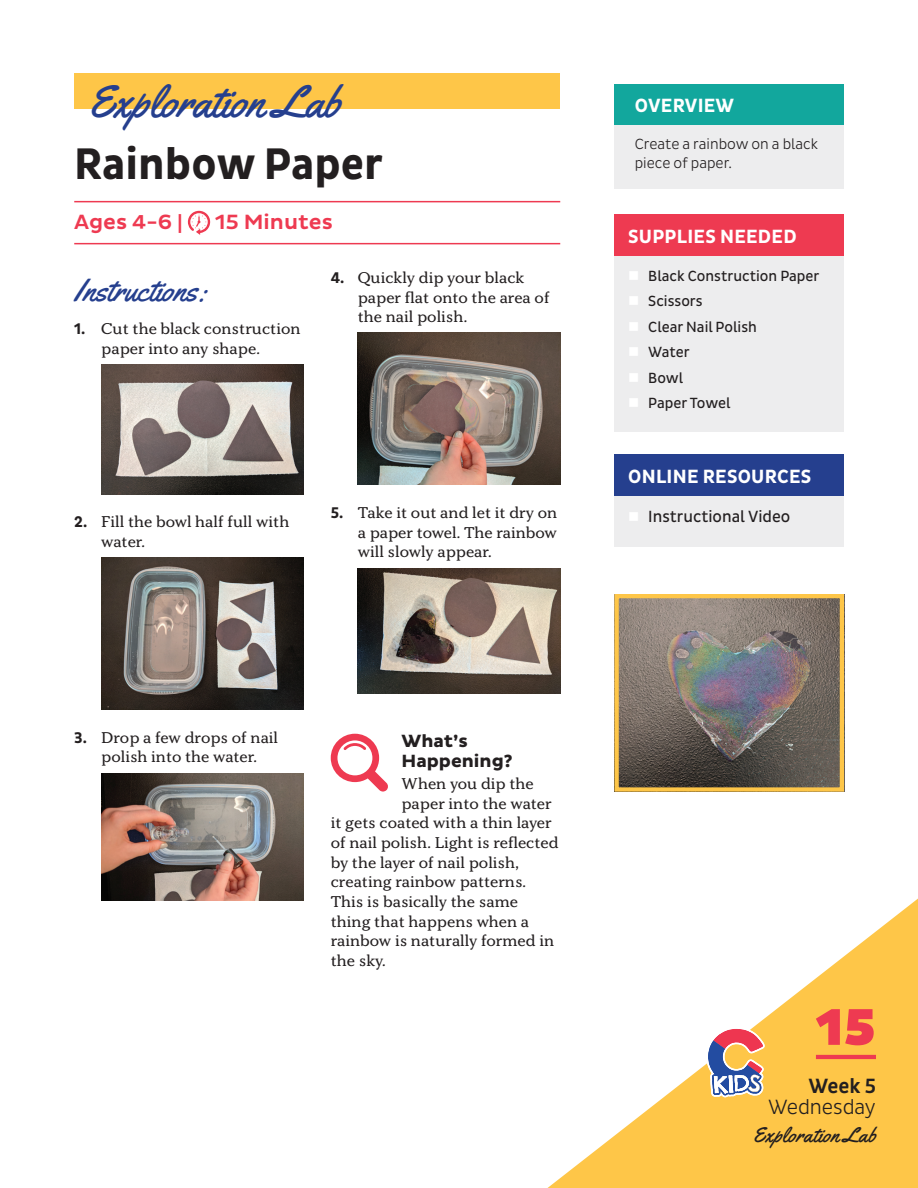
<style>
.page{position:relative;width:918px;height:1188px;background:#fff}
.page>*{position:absolute;margin:0;border:0;box-sizing:border-box;transform-origin:0 0}
.t1{font:900 52.5px "Pluto Sans";color:#ee3a51}
.t2{font:45px "Yellowtail";color:#253f8e}
.t3{font:700 45px "Pluto Sans Cond";color:#231f20}
.t4{font:31.5px "Yellowtail";color:#253f8e}
.t5{font:500 21px "Pluto Sans";color:#ee3a51}
.t6{font:21px "Yellowtail";letter-spacing:.02em;color:#231f20}
.t7{font:300 21px "Pluto Sans Cond";letter-spacing:-.005em;color:#231f20}
.t8{font:500 21px "Pluto Sans Cond";color:#231f20}
.t9{font:700 19.5px "Pluto Sans Cond";letter-spacing:.015em;color:#fff}
.t10{font:700 18px/19.8px "Pluto Sans";color:#231f20}
.t11{font:16.5px "Pluto Sans Cond";color:#231f20}
.t12{font:15.75px/19.6px "Kopius";color:#231f20}
.t13{font:15px/25.5px "Pluto Sans Cond";color:#231f20}
.t14{font:300 15px/18.8px "Pluto Sans Cond";color:#231f20}
.s1{font-family:"Pluto Sans Cond";font-weight:700}
</style>
<div class="page">
<svg style="left:547px;top:898px;width:371px;height:290px"></svg>
<svg style="left:706px;top:1027px;width:59px;height:70px"></svg>
<hr style="left:816px;top:1055px;width:60px;height:4px;background:#ee3a51">
<div style="left:74px;top:73px;width:486px;height:36px;background:#fec648"></div>
<hr style="left:74px;top:201px;width:486px;height:1px;background:#ee3a51">
<hr style="left:74px;top:243px;width:486px;height:1px;background:#ee3a51">
<svg style="left:188px;top:211px;width:22px;height:24px"></svg>
<img style="left:101px;top:365px;width:203px;height:129px">
<img style="left:101px;top:558px;width:203px;height:152px">
<img style="left:101px;top:773px;width:203px;height:127px">
<img style="left:358px;top:333px;width:202px;height:152px">
<img style="left:358px;top:568px;width:202px;height:125px">
<svg style="left:331px;top:734px;width:57px;height:58px"></svg>
<div style="left:615px;top:84px;width:229px;height:41px;background:#12a79d"></div>
<div style="left:615px;top:125px;width:229px;height:63px;background:#ededee"></div>
<div style="left:615px;top:215px;width:229px;height:41px;background:#ee3a51"></div>
<div style="left:615px;top:256px;width:229px;height:49px;background:#ededee"></div>
<div style="left:615px;top:281px;width:229px;height:49px;background:#ededee"></div>
<div style="left:615px;top:307px;width:229px;height:49px;background:#ededee"></div>
<div style="left:615px;top:332px;width:229px;height:49px;background:#ededee"></div>
<div style="left:615px;top:358px;width:229px;height:49px;background:#ededee"></div>
<div style="left:615px;top:383px;width:229px;height:49px;background:#ededee"></div>
<div style="left:615px;top:454px;width:229px;height:42px;background:#253f8e"></div>
<div style="left:615px;top:496px;width:229px;height:50px;background:#ededee"></div>
<img style="left:620px;top:599px;width:219px;height:188px">
<div style="left:615px;top:594px;width:229px;height:198px;border:4px solid #fec648"></div>
<h2 class="t2" style="left:88px;top:73px;width:254px">Exploration Lab</h2>
<h2 class="t3" style="left:74px;top:138px;width:311px">Rainbow Paper</h2>
<h3 class="t5" style="left:74px;top:210px;width:110px">Ages 4-6 |</h3>
<h3 class="t5" style="left:215px;top:210px;width:119px">15 Minutes</h3>
<h3 class="t4" style="left:74px;top:270px;width:135px">Instructions:</h3>
<p class="t12" style="left:101px;top:319px;width:201px;text-indent:-27px"><span class="s1">1.</span> Cut the black construction paper into any shape.</p>
<p class="t12" style="left:358px;top:267px;width:193px;text-indent:-27px"><span class="s1">4.</span> Quickly dip your black paper flat onto the area of the nail polish.</p>
<p class="t12" style="left:101px;top:512px;width:190px;text-indent:-27px"><span class="s1">2.</span> Fill the bowl half full with water.</p>
<p class="t12" style="left:358px;top:503px;width:201px;text-align:justify;text-indent:-27px"><span class="s1">5.</span> Take it out and let it dry on a paper towel. The rainbow will slowly appear.</p>
<p class="t12" style="left:74px;top:727px;width:205px;text-align:center"><span class="s1">3.</span> Drop a few drops of nail polish into the water.</p>
<p class="t10" style="left:401px;top:731px;width:113px">What’s<br>Happening?</p>
<p class="t12" style="left:401px;top:773px;width:134px">When you dip the</p>
<p class="t12" style="left:401px;top:793px;width:152px">paper into the water</p>
<p class="t12" style="left:331px;top:813px;width:223px">it gets coated with a thin layer</p>
<p class="t12" style="left:331px;top:832px;width:229px">of nail polish. Light is reflected</p>
<p class="t12" style="left:331px;top:852px;width:190px">by the layer of nail polish,</p>
<p class="t12" style="left:331px;top:872px;width:197px">creating rainbow patterns.</p>
<p class="t12" style="left:331px;top:892px;width:189px">This is basically the same</p>
<p class="t12" style="left:331px;top:911px;width:200px">thing that happens when a</p>
<p class="t12" style="left:331px;top:931px;width:225px">rainbow is naturally formed in</p>
<p class="t12" style="left:331px;top:951px;width:57px">the sky.</p>
<p class="t9" style="left:635px;top:94px;width:101px">OVERVIEW</p>
<p class="t14" style="left:635px;top:135px;width:185px">Create a rainbow on a black piece of paper.</p>
<p class="t9" style="left:628px;top:225px;width:170px">SUPPLIES NEEDED</p>
<p class="t13" style="left:648px;top:263px;width:173px">Black Construction Paper<br>Scissors<br>Clear Nail Polish<br>Water<br>Bowl<br>Paper Towel</p>
<p class="t9" style="left:628px;top:465px;width:185px">ONLINE RESOURCES</p>
<p class="t11" style="left:648px;top:507px;width:144px">Instructional Video</p>
<h1 class="t1" style="left:816px;top:997px;width:62px">15</h1>
<h3 class="t8" style="left:808px;top:1074px;width:69px">Week 5</h3>
<h3 class="t7" style="left:768px;top:1095px;width:109px">Wednesday</h3>
<h3 class="t6" style="left:753px;top:1121px;width:125px">Exploration Lab</h3>
</div>
